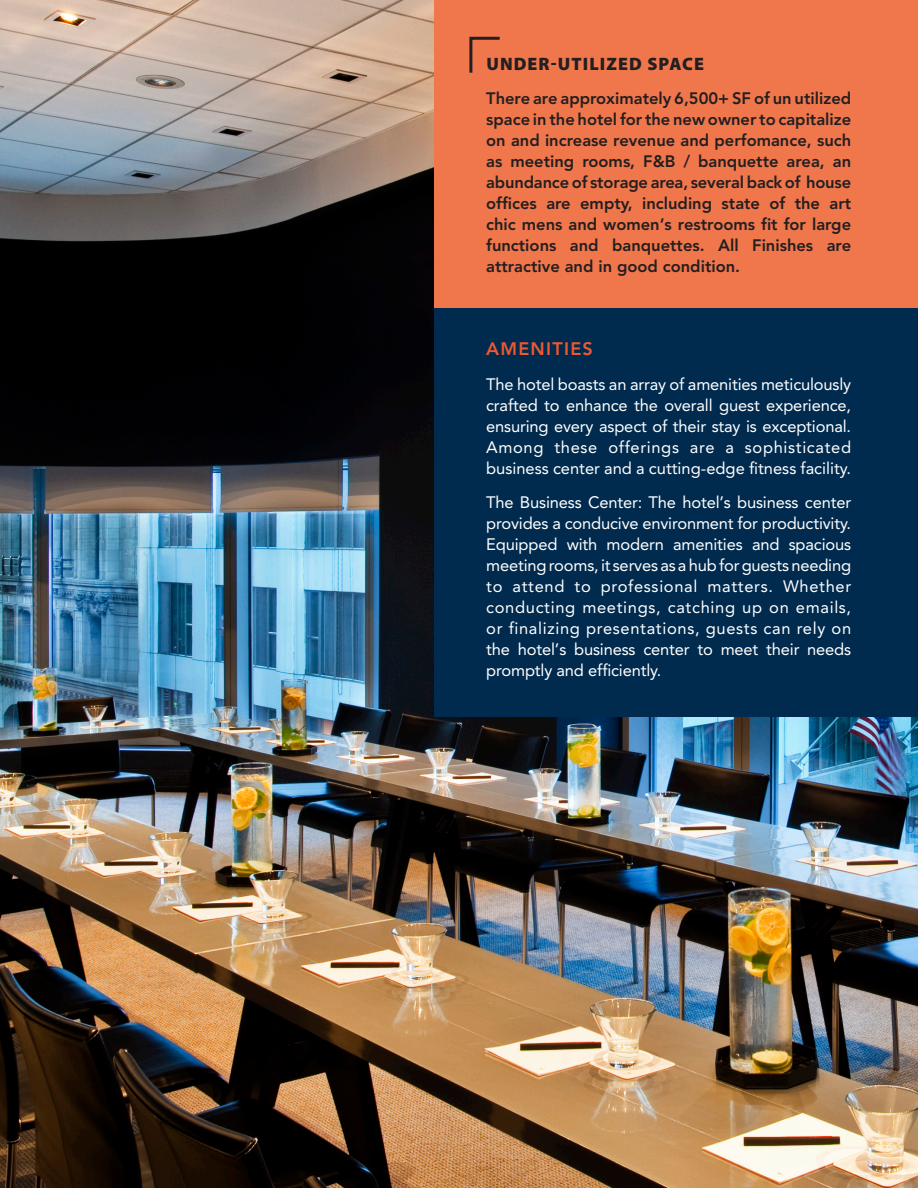
<style>
.page{position:relative;width:918px;height:1188px;background:#fff}
.page>*{position:absolute;margin:0;border:0;box-sizing:border-box;transform-origin:0 0}
.t1{font:900 18px "Myriad Pro";letter-spacing:.06em;color:#231f20}
.t2{font:800 18px "Avenir";letter-spacing:.07em;color:#ed5830}
.t3{font:16.5px/21px "Avenir";letter-spacing:-.005em;color:#fff;text-align:justify}
.t4{font:800 16.5px/21px "Avenir";color:#231f20;text-align:justify}
</style>
<div class="page">
<img style="left:0;top:0;width:918px;height:1188px">
<div style="left:434px;top:0;width:484px;height:309px;background:#f0764c"></div>
<div style="left:434px;top:309px;width:484px;height:408px;background:#002b4e"></div>
<svg style="left:469px;top:36px;width:31px;height:37px"></svg>
<p class="t1" style="left:486px;top:52px;width:219px">UNDER-UTILIZED SPACE</p>
<p class="t4" style="left:486px;top:89px;width:367px">There are approximately 6,500+ SF of un utilized space in the hotel for the new owner to capitalize on and increase revenue and perfomance, such as meeting rooms, F&amp;B / banquette area, an abundance of storage area, several back of house offices are empty, including state of the art chic mens and women’s restrooms fit for large functions and banquettes. All Finishes are attractive and in good condition.</p>
<p class="t2" style="left:486px;top:336px;width:108px">AMENITIES</p>
<p class="t3" style="left:486px;top:374px;width:367px">The hotel boasts an array of amenities meticulously crafted to enhance the overall guest experience, ensuring every aspect of their stay is exceptional.<br>Among these offerings are a sophisticated business center and a cutting-edge fitness facility.</p>
<p class="t3" style="left:486px;top:493px;width:367px">The Business Center: The hotel’s business center provides a conducive environment for productivity.<br>Equipped with modern amenities and spacious meeting rooms, it serves as a hub for guests needing to attend to professional matters. Whether conducting meetings, catching up on emails, or finalizing presentations, guests can rely on the hotel’s business center to meet their needs promptly and efficiently.</p>
</div>
